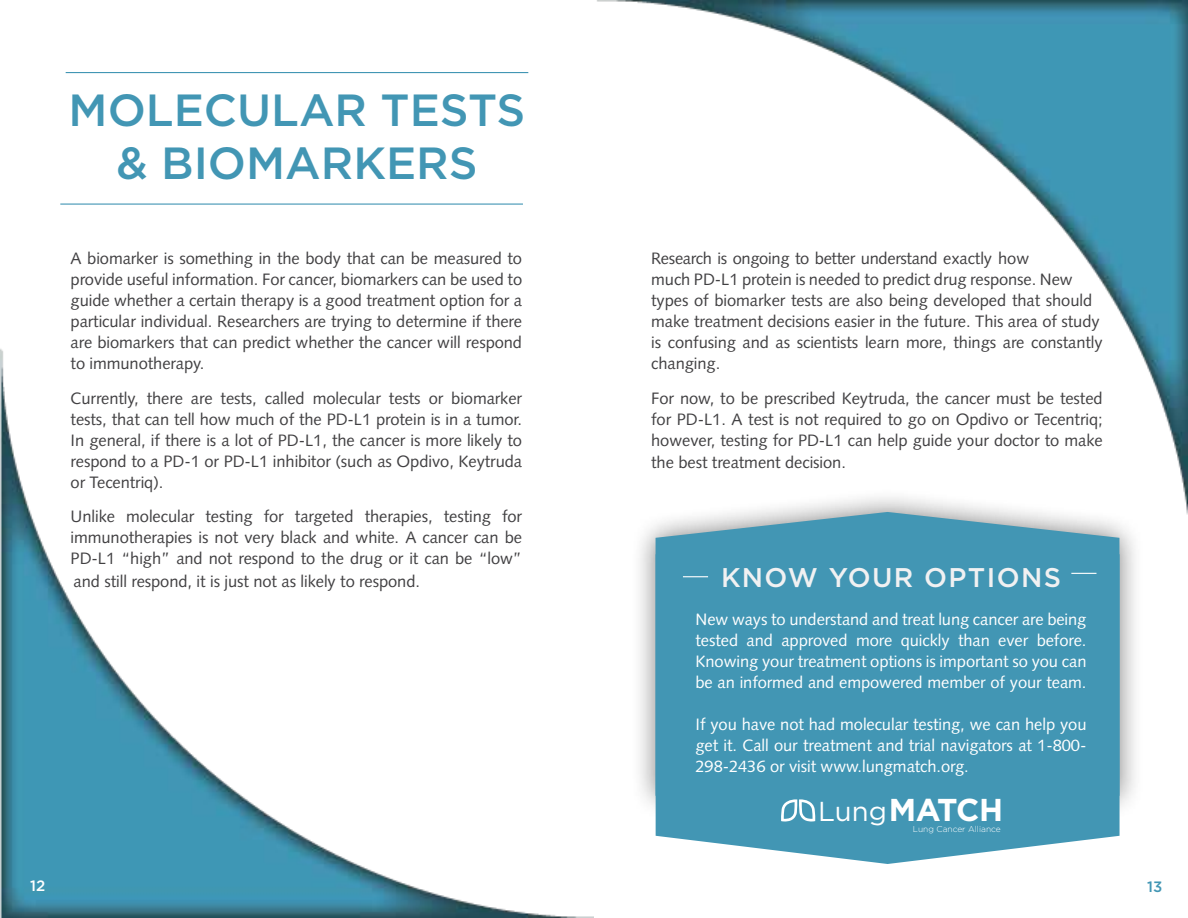
<style>
.page{position:relative;width:1188px;height:918px;background:#fff}
.page>*{position:absolute;margin:0;border:0;box-sizing:border-box;transform-origin:0 0}
.t1{font:500 45px/52.5px "Gotham";color:#4296b4;text-align:center}
.t2{font:700 31.65px "Gotham";letter-spacing:-.03em;color:#fff}
.t3{font:500 27px "Gotham";letter-spacing:.05em;color:#f1f1f2}
.t4{font:16.5px/21px "Syntax LT Std";letter-spacing:-.005em;color:#414042;text-align:justify}
.t5{font:16.5px/21px "Syntax LT Std";letter-spacing:-.005em;color:#fff;text-align:justify}
.t6{font:500 15px "Gotham";color:#fff}
.t7{font:500 15px "Gotham";color:#4296b4}
.t8{font:300 8.4px "Gotham";color:#fff}
.s1{font-weight:400;font-size:27.45px}
</style>
<div class="page">
<img style="left:0;top:0;width:1188px;height:918px">
<hr style="left:60px;top:204px;width:463px;height:1px;background:#4296b4">
<hr style="left:66px;top:72px;width:462px;height:1px;background:#4296b4">
<hr style="left:1059px;top:377px;width:25px;height:2px;background:#fff">
<div style="left:630px;top:487px;width:515px;height:334px;background:#000;opacity:.5"></div>
<svg style="left:656px;top:512px;width:463px;height:42px;background:#71acc0"></svg>
<div style="left:656px;top:554px;width:464px;height:310px;background:#4296b4"></div>
<svg style="left:683px;top:576px;width:25px;height:1px"></svg>
<svg style="left:1071px;top:573px;width:25px;height:1px"></svg>
<svg style="left:781px;top:799px;width:34px;height:23px"></svg>
<h1 class="t1" style="left:69px;top:83px;width:458px">MOLECULAR TESTS &amp; BIOMARKERS</h1>
<p class="t4" style="left:71px;top:248px;width:453px">A biomarker is something in the body that can be measured to provide useful information. For cancer, biomarkers can be used to guide whether a certain therapy is a good treatment option for a particular individual. Researchers are trying to determine if there are biomarkers that can predict whether the cancer will respond to immunotherapy.</p>
<p class="t4" style="left:71px;top:388px;width:453px">Currently, there are tests, called molecular tests or biomarker tests, that can tell how much of the PD-L1 protein is in a tumor.<br>In general, if there is a lot of PD-L1, the cancer is more likely to respond to a PD-1 or PD-L1 inhibitor (such as Opdivo, Keytruda or Tecentriq).</p>
<p class="t4" style="left:71px;top:506px;width:453px">Unlike molecular testing for targeted therapies, testing for immunotherapies is not very black and white. A cancer can be PD-L1 “high” and not respond to the drug or it can be “low”</p>
<p class="t4" style="left:74px;top:571px;width:348px">and still respond, it is just not as likely to respond.</p>
<p class="t4" style="left:651px;top:248px;width:453px;text-align:left">Research is ongoing to better understand exactly how<br>much PD-L1 protein is needed to predict drug response. New types of biomarker tests are also being developed that should make treatment decisions easier in the future. This area of study is confusing and as scientists learn more, things are constantly changing.</p>
<p class="t4" style="left:651px;top:388px;width:453px">For now, to be prescribed Keytruda, the cancer must be tested for PD-L1. A test is not required to go on Opdivo or Tecentriq; however, testing for PD-L1 can help guide your doctor to make</p>
<p class="t4" style="left:651px;top:452px;width:196px">the best treatment decision.</p>
<h3 class="t3" style="left:721px;top:559px;width:341px">KNOW YOUR OPTIONS</h3>
<p class="t5" style="left:696px;top:609px;width:393px">New ways to understand and treat lung cancer are being tested and approved more quickly than ever before.<br>Knowing your treatment options is important so you can be an informed and empowered member of your team.</p>
<p class="t5" style="left:696px;top:714px;width:392px">If you have not had molecular testing, we can help you get it. Call our treatment and trial navigators at 1-800- 298-2436 or visit www.lungmatch.org.</p>
<h2 class="t2" style="left:818px;top:789px;width:187px"><span class="s1">Lung</span>MATCH</h2>
<p class="t8" style="left:913px;top:823px;width:89px">Lung Cancer Alliance</p>
<p class="t6" style="left:30px;top:876px;width:17px">12</p>
<p class="t7" style="left:1147px;top:877px;width:17px">13</p>
</div>
